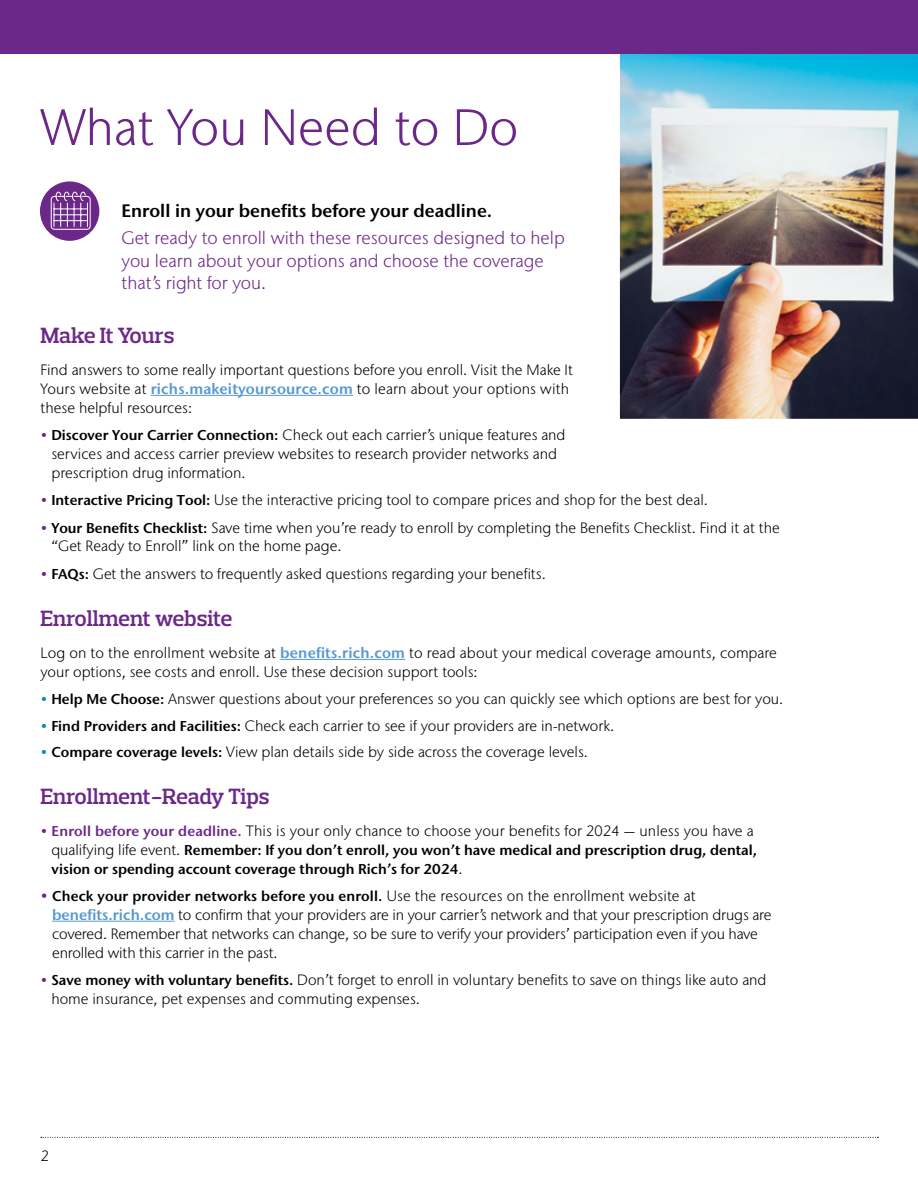
<style>
.page{position:relative;width:918px;height:1188px;background:#fff}
.page>*{position:absolute;margin:0;border:0;box-sizing:border-box;transform-origin:0 0}
.t1{font:300 51px "Stone Sans IIITC Pro";color:#6c2888}
.t2{font:600 22.5px "Prelo Slab";letter-spacing:-.01em;color:#6c2888}
.t3{font:300 18px/22.5px "Stone Sans IIITC Pro";color:#6c2888}
.t4{font:600 18px "Stone Sans IIITC Pro";color:#000}
.t5{font:300 15px/18.8px "Stone Sans IIITC Pro";color:#000}
.t6{font:600 14.25px/18.8px "Stone Sans IIITC Pro";color:#000}
.s1{font-weight:600;color:#5698d2}
.s2{font-weight:600;font-size:14.25px;color:#6c2888}
.s3{font-weight:600;font-size:14.25px}
.s4{font-weight:600;font-size:14.25px;color:#008eb3}
.s5{font-weight:300;font-size:15px}
.s6{font-weight:300;font-size:15px;color:#6c2888}
</style>
<div class="page">
<svg style="left:41px;top:1137px;width:838px;height:1px"></svg>
<img style="left:620px;top:54px;width:298px;height:365px">
<hr style="left:151px;top:395px;width:202px;height:1px;background:#5698d2">
<hr style="left:280px;top:659px;width:125px;height:1px;background:#5698d2">
<hr style="left:52px;top:921px;width:123px;height:1px;background:#5698d2">
<div style="left:0;top:0;width:918px;height:54px;background:#6c2888"></div>
<div style="left:40px;top:181px;width:59px;height:60px;background:#6c2888;border-radius:50%"></div>
<svg style="left:50px;top:191px;width:41px;height:39px"></svg>
<h1 class="t1" style="left:40px;top:96px;width:479px">What You Need to Do</h1>
<p class="t4" style="left:122px;top:199px;width:372px">Enroll in your benefits before your deadline.</p>
<p class="t3" style="left:122px;top:227px;width:445px">Get ready to enroll with these resources designed to help you learn about your options and choose the coverage that’s right for you.</p>
<h2 class="t2" style="left:40px;top:322px;width:136px">Make It Yours</h2>
<p class="t5" style="left:40px;top:361px;width:534px">Find answers to some really important questions before you enroll. Visit the Make It<br>Yours website at <span class="s1">richs.makeityoursource.com</span> to learn about your options with these helpful resources:</p>
<p class="t5" style="left:51px;top:426px;width:516px;text-indent:-11px"><span class="s2">•</span> <span class="s3">Discover Your Carrier Connection:</span> Check out each carrier’s unique features and services and access carrier preview websites to research provider networks and prescription drug information.</p>
<p class="t5" style="left:40px;top:491px;width:669px"><span class="s2">•</span> <span class="s3">Interactive Pricing Tool:</span> Use the interactive pricing tool to compare prices and shop for the best deal.</p>
<p class="t5" style="left:51px;top:518px;width:730px;text-indent:-11px"><span class="s2">•</span> <span class="s3">Your Benefits Checklist:</span> Save time when you’re ready to enroll by completing the Benefits Checklist. Find it at the “Get Ready to Enroll” link on the home page.</p>
<p class="t5" style="left:40px;top:564px;width:507px"><span class="s2">•</span> <span class="s3">FAQs:</span> Get the answers to frequently asked questions regarding your benefits.</p>
<h2 class="t2" style="left:40px;top:605px;width:193px">Enrollment website</h2>
<p class="t5" style="left:40px;top:644px;width:738px">Log on to the enrollment website at <span class="s1">benefits.rich.com</span> to read about your medical coverage amounts, compare your options, see costs and enroll. Use these decision support tools:</p>
<p class="t5" style="left:40px;top:690px;width:744px"><span class="s4">•</span> <span class="s3">Help Me Choose:</span> Answer questions about your preferences so you can quickly see which options are best for you.</p>
<p class="t5" style="left:40px;top:716px;width:575px"><span class="s4">•</span> <span class="s3">Find Providers and Facilities:</span> Check each carrier to see if your providers are in-network.</p>
<p class="t5" style="left:40px;top:742px;width:549px"><span class="s4">•</span> <span class="s3">Compare coverage levels:</span> View plan details side by side across the coverage levels.</p>
<h2 class="t2" style="left:40px;top:783px;width:231px">Enrollment-Ready Tips</h2>
<p class="t5" style="left:40px;top:822px;width:715px"><span class="s2">• Enroll before your deadline.</span> This is your only chance to choose your benefits for 2024 — unless you have a</p>
<p class="t6" style="left:52px;top:841px;width:707px"><span class="s5">qualifying life event.</span> Remember: If you don’t enroll, you won’t have medical and prescription drug, dental, vision or spending account coverage through Rich’s for 2024<span class="s5">.</span></p>
<p class="t6" style="left:41px;top:887px;width:657px"><span class="s6">•</span> Check your provider networks before you enroll. <span class="s5">Use the resources on the enrollment website at</span></p>
<p class="t5" style="left:52px;top:905px;width:721px"><span class="s1">benefits.rich.com</span> to confirm that your providers are in your carrier’s network and that your prescription drugs are covered. Remember that networks can change, so be sure to verify your providers’ participation even if you have enrolled with this carrier in the past.</p>
<p class="t5" style="left:51px;top:970px;width:717px;text-indent:-11px"><span class="s2">•</span> <span class="s3">Save money with voluntary benefits.</span> Don’t forget to enroll in voluntary benefits to save on things like auto and home insurance, pet expenses and commuting expenses.</p>
<p class="t5" style="left:40px;top:1146px;width:10px">2</p>
</div>
